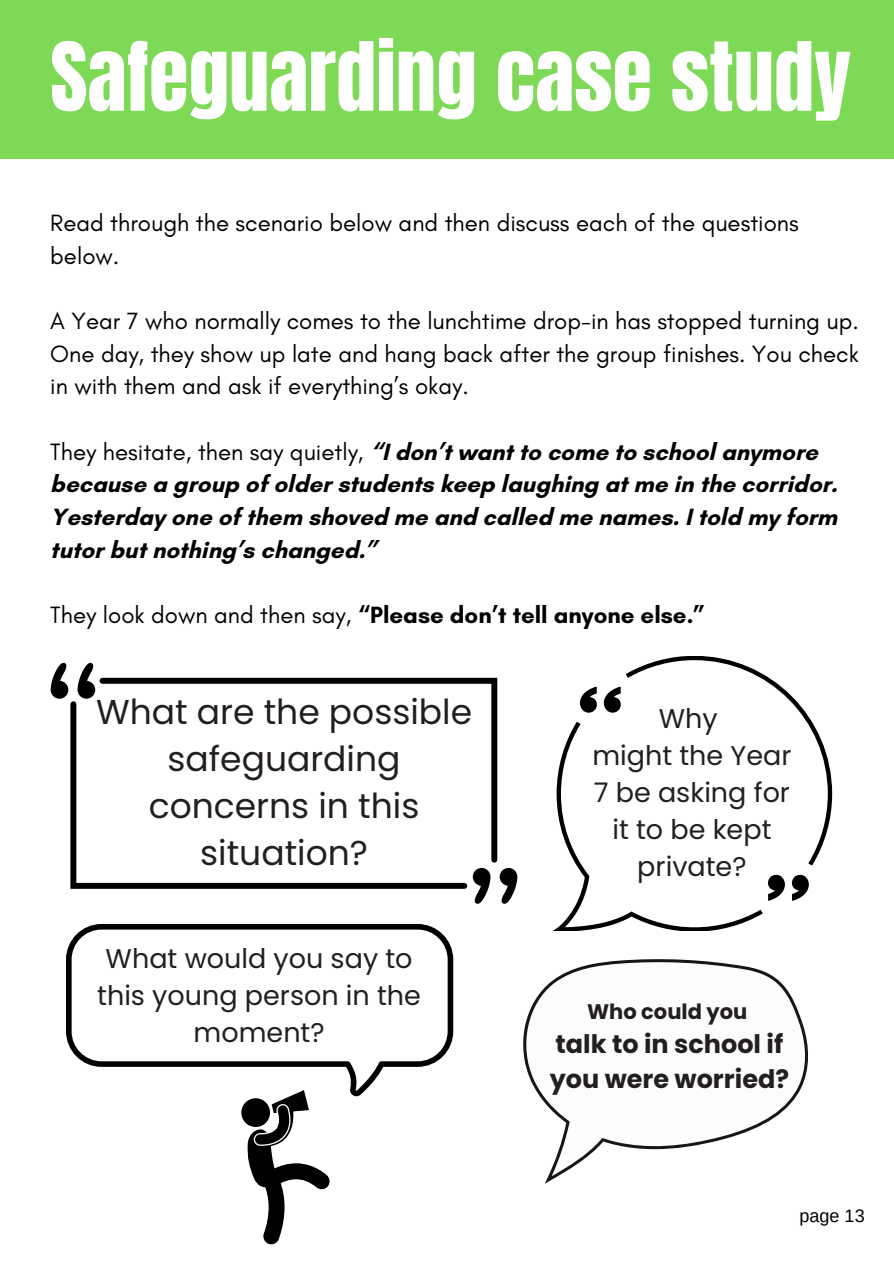
<style>
.page{position:relative;width:894px;height:1264px;background:#fff}
.page>*{position:absolute;margin:0;border:0;box-sizing:border-box;transform-origin:0 0}
.t1{font:80.55px "Anton";color:#fff}
.t2{font:34.5px/47.2px "Poppins";color:#231f20;text-align:center}
.t3{font:27px/37.2px "Poppins";color:#231f20;text-align:center}
.t4{font:700 25.5px/35px "Poppins";color:#231f20}
.t5{font:700 24px/32.7px "Glacial Indifference";color:#000}
.t6{font:24px/32.7px "Glacial Indifference";color:#000}
.t7{font:700 21px "Poppins";color:#231f20}
.t8{font:18px "Arimo";color:#000}
.s1{font-weight:400}
</style>
<div class="page">
<div style="left:0;top:0;width:893px;height:159px;background:#7ed957"></div>
<svg style="left:554px;top:656px;width:277px;height:274px"></svg>
<svg style="left:77px;top:663px;width:18px;height:35px"></svg>
<svg style="left:51px;top:663px;width:17px;height:35px"></svg>
<svg style="left:472px;top:867px;width:18px;height:36px"></svg>
<svg style="left:499px;top:867px;width:18px;height:36px"></svg>
<svg style="left:100px;top:677px;width:397px;height:185px"></svg>
<svg style="left:70px;top:701px;width:397px;height:187px"></svg>
<svg style="left:241px;top:1096px;width:89px;height:148px"></svg>
<svg style="left:66px;top:924px;width:387px;height:172px"></svg>
<svg style="left:523px;top:959px;width:286px;height:224px"></svg>
<p class="t1" style="left:50px;top:19px;width:802px">Safeguarding case study</p>
<h5 class="t6" style="left:50px;top:206px;width:749px">Read through the scenario below and then discuss each of the questions below.</h5>
<h5 class="t6" style="left:50px;top:304px;width:810px;text-align:justify">A Year 7 who normally comes to the lunchtime drop-in has stopped turning up.<br>One day, they show up late and hang back after the group finishes. You check in with them and ask if everything’s okay.</h5>
<h5 class="t5" style="left:50px;top:435px;width:788px"><span class="s1">They hesitate, then say quietly,</span> “I don’t want to come to school anymore because a group of older students keep laughing at me in the corridor.<br>Yesterday one of them shoved me and called me names. I told my form tutor but nothing’s changed.”</h5>
<h5 class="t5" style="left:50px;top:598px;width:656px"><span class="s1">They look down and then say,</span> “Please don’t tell anyone else.”</h5>
<h1 class="t2" style="left:96px;top:688px;width:377px">What are the possible safeguarding concerns in this situation?</h1>
<p class="t3" style="left:97px;top:940px;width:325px">What would you say to this young person in the moment?</p>
<p class="t3" style="left:592px;top:699px;width:200px">Why<br>might the Year<br>7 be asking for it to be kept private?</p>
<h4 class="t7" style="left:587px;top:996px;width:162px">Who could you</h4>
<h4 class="t4" style="left:549px;top:1026px;width:241px">talk to in school if you were worried?</h4>
<h2 class="t8" style="left:799px;top:1205px;width:67px">page 13</h2>
</div>
